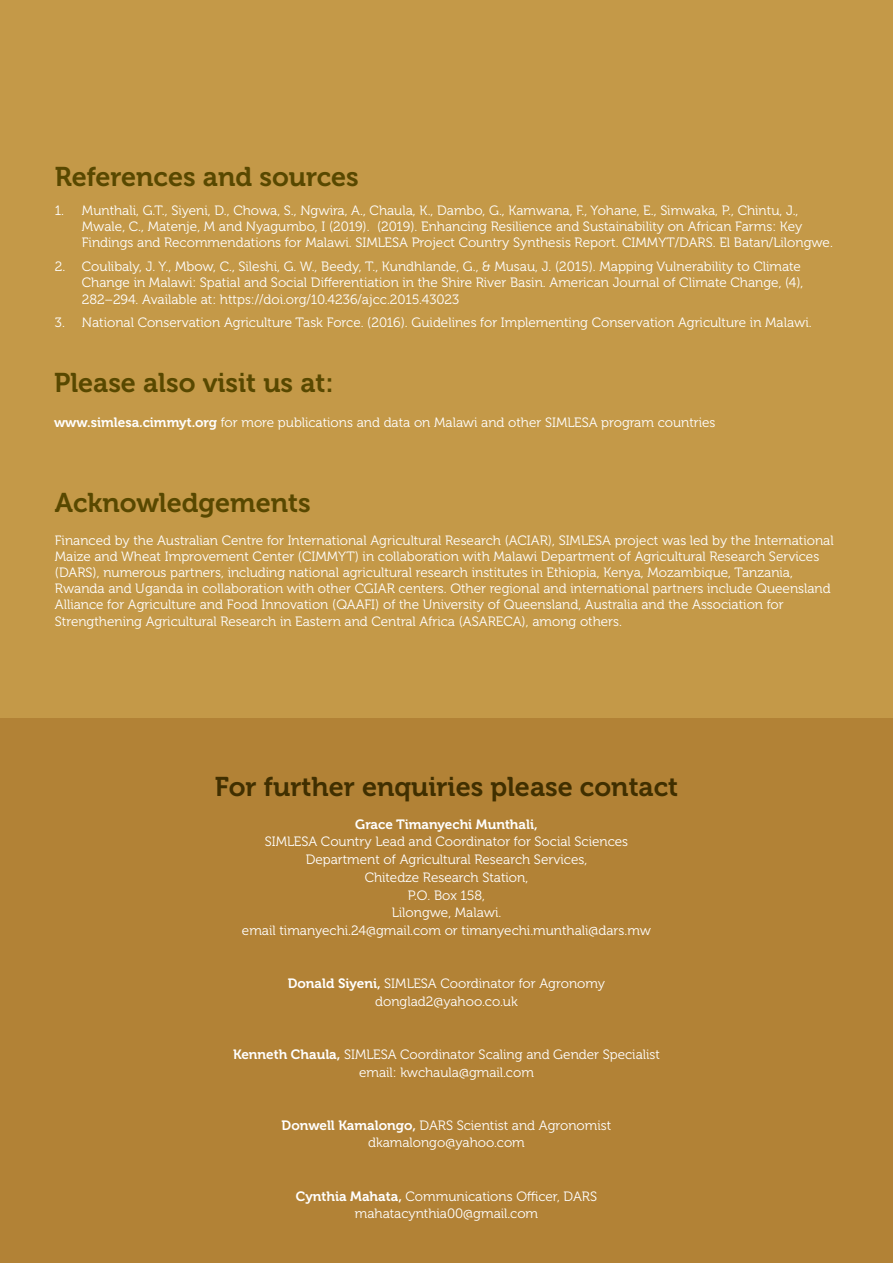
<style>
.page{position:relative;width:893px;height:1263px;background:#c49948}
.page>*{position:absolute;margin:0;border:0;box-sizing:border-box;transform-origin:0 0}
.t1{font:27px "Museo 700";color:#584800}
.t2{font:27px "Museo 700";color:#402f00}
.t3{font:13.5px/16.2px "Museo 300";color:#fff}
.t4{font:13.5px "Museo 700";color:#fff}
.s1{font-family:"Museo 700"}
</style>
<div class="page">
<div style="left:0;top:718px;width:893px;height:545px;background:#b28236"></div>
<p class="t1" style="left:55px;top:162px;width:305px">References and sources</p>
<p class="t3" style="left:82px;top:203px;width:752px;text-indent:-27px">1. Munthali, G.T., Siyeni, D., Chowa, S., Ngwira, A., Chaula, K., Dambo, G., Kamwana, F., Yohane, E., Simwaka, P., Chintu, J.,<br>Mwale, C., Matenje, M and Nyagumbo, I (2019). (2019). Enhancing Resilience and Sustainability on African Farms: Key<br>Findings and Recommendations for Malawi. SIMLESA Project Country Synthesis Report. CIMMYT/DARS. El Batan/Lilongwe.</p>
<p class="t3" style="left:82px;top:259px;width:723px;text-indent:-27px">2. Coulibaly, J. Y., Mbow, C., Sileshi, G. W., Beedy, T., Kundhlande, G., &amp; Musau, J. (2015). Mapping Vulnerability to Climate<br>Change in Malawi: Spatial and Social Differentiation in the Shire River Basin. American Journal of Climate Change, (4),<br>282–294. Available at: https://doi.org/10.4236/ajcc.2015.43023</p>
<p class="t3" style="left:55px;top:315px;width:758px">3. National Conservation Agriculture Task Force. (2016). Guidelines for Implementing Conservation Agriculture in Malawi.</p>
<p class="t1" style="left:54px;top:368px;width:281px">Please also visit us at:</p>
<p class="t3" style="left:54px;top:414px;width:663px"><span class="s1">www.simlesa.cimmyt.org</span> for more publications and data on Malawi and other SIMLESA program countries</p>
<p class="t1" style="left:55px;top:488px;width:257px">Acknowledgements</p>
<p class="t3" style="left:55px;top:532px;width:780px">Financed by the Australian Centre for International Agricultural Research (ACIAR), SIMLESA project was led by the International Maize and Wheat Improvement Center (CIMMYT) in collaboration with Malawi Department of Agricultural Research Services (DARS), numerous partners, including national agricultural research institutes in Ethiopia, Kenya, Mozambique, Tanzania, Rwanda and Uganda in collaboration with other CGIAR centers. Other regional and international partners include Queensland Alliance for Agriculture and Food Innovation (QAAFI) of the University of Queensland, Australia and the Association for Strengthening Agricultural Research in Eastern and Central Africa (ASARECA), among others.</p>
<p class="t2" style="left:215px;top:771px;width:465px">For further enquiries please contact</p>
<p class="t4" style="left:355px;top:816px;width:184px">Grace Timanyechi Munthali,</p>
<p class="t3" style="left:265px;top:834px;width:365px">SIMLESA Country Lead and Coordinator for Social Sciences</p>
<p class="t3" style="left:306px;top:852px;width:283px">Department of Agricultural Research Services,</p>
<p class="t3" style="left:365px;top:869px;width:165px">Chitedze Research Station,</p>
<p class="t3" style="left:408px;top:887px;width:79px">P.O. Box 158,</p>
<p class="t3" style="left:392px;top:905px;width:111px">Lilongwe, Malawi.</p>
<p class="t3" style="left:242px;top:922px;width:411px">email timanyechi.24@gmail.com or timanyechi.munthali@dars.mw</p>
<p class="t3" style="left:288px;top:975px;width:319px"><span class="s1">Donald Siyeni,</span> SIMLESA Coordinator for Agronomy</p>
<p class="t3" style="left:375px;top:993px;width:144px">donglad2@yahoo.co.uk</p>
<p class="t3" style="left:233px;top:1046px;width:428px"><span class="s1">Kenneth Chaula,</span> SIMLESA Coordinator Scaling and Gender Specialist</p>
<p class="t3" style="left:359px;top:1064px;width:176px">email: kwchaula@gmail.com</p>
<p class="t3" style="left:282px;top:1117px;width:331px"><span class="s1">Donwell Kamalongo,</span> DARS Scientist and Agronomist</p>
<p class="t3" style="left:368px;top:1135px;width:158px">dkamalongo@yahoo.com</p>
<p class="t3" style="left:296px;top:1188px;width:303px"><span class="s1">Cynthia Mahata,</span> Communications Officer, DARS</p>
<p class="t3" style="left:355px;top:1206px;width:185px">mahatacynthia00@gmail.com</p>
</div>
